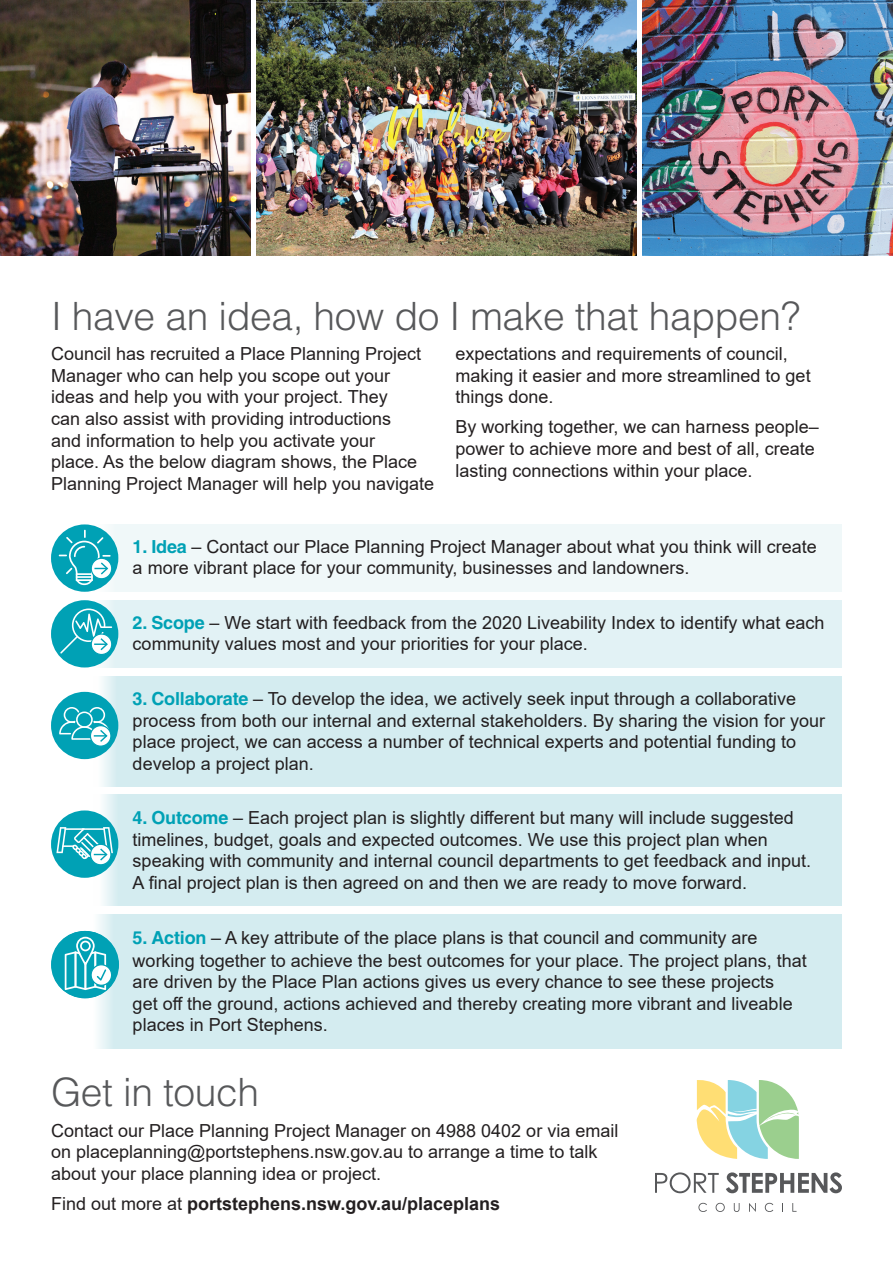
<style>
.page{position:relative;width:893px;height:1263px;background:#fff}
.page>*{position:absolute;margin:0;border:0;box-sizing:border-box;transform-origin:0 0}
.t1{font:300 39px "Helvetica";letter-spacing:-.01em;color:#57585a}
.t2{font:18px/21.6px "Arial";color:#231f20}
.t3{font:700 18px "Arial";color:#231f20}
.s1{font-family:"Helvetica";font-weight:700;color:#00a1b5}
.s2{font-weight:400}
</style>
<div class="page">
<img style="left:643px;top:0;width:250px;height:255px">
<img style="left:0;top:0;width:250px;height:255px">
<img style="left:256px;top:0;width:381px;height:255px">
<div style="left:93px;top:676px;width:749px;height:110px;background:#d4ecf0"></div>
<div style="left:51px;top:692px;width:67px;height:67px;background:#00a1b5;border-radius:50%"></div>
<svg style="left:90px;top:726px;width:21px;height:20px"></svg>
<div style="left:90px;top:725px;width:22px;height:22px;border:1px solid #00a1b5;border-radius:50%"></div>
<svg style="left:59px;top:707px;width:51px;height:36px"></svg>
<div style="left:93px;top:600px;width:749px;height:67px;background:#e2f2f5"></div>
<div style="left:51px;top:600px;width:67px;height:67px;background:#00a1b5;border-radius:50%"></div>
<div style="left:91px;top:633px;width:21px;height:22px;border:1px solid #00a1b5;border-radius:50%"></div>
<svg style="left:60px;top:608px;width:52px;height:45px"></svg>
<div style="left:93px;top:795px;width:749px;height:111px;background:#d4ecf0"></div>
<div style="left:51px;top:810px;width:67px;height:68px;background:#00a1b5;border-radius:50%"></div>
<svg style="left:90px;top:844px;width:21px;height:21px"></svg>
<div style="left:90px;top:844px;width:22px;height:21px;border:1px solid #00a1b5;border-radius:50%"></div>
<svg style="left:56px;top:827px;width:57px;height:35px"></svg>
<div style="left:93px;top:914px;width:749px;height:134px;background:#d4ecf0"></div>
<div style="left:51px;top:931px;width:67px;height:67px;background:#00a1b5;border-radius:50%"></div>
<svg style="left:91px;top:965px;width:21px;height:20px"></svg>
<div style="left:91px;top:964px;width:21px;height:22px;border:1px solid #00a1b5;border-radius:50%"></div>
<svg style="left:65px;top:937px;width:41px;height:53px"></svg>
<div style="left:93px;top:524px;width:749px;height:68px;background:#f0f8f9"></div>
<div style="left:51px;top:524px;width:67px;height:68px;background:#00a1b5;border-radius:50%"></div>
<div style="left:91px;top:558px;width:21px;height:21px;border:1px solid #00a1b5;border-radius:50%"></div>
<svg style="left:59px;top:530px;width:52px;height:55px"></svg>
<svg style="left:655px;top:1172px;width:64px;height:21px"></svg>
<svg style="left:726px;top:1172px;width:116px;height:21px"></svg>
<svg style="left:698px;top:1203px;width:9px;height:9px"></svg>
<svg style="left:716px;top:1203px;width:9px;height:9px"></svg>
<svg style="left:734px;top:1203px;width:6px;height:9px"></svg>
<svg style="left:749px;top:1203px;width:7px;height:9px"></svg>
<svg style="left:765px;top:1203px;width:8px;height:9px"></svg>
<svg style="left:792px;top:1203px;width:4px;height:9px"></svg>
<svg style="left:696px;top:1080px;width:103px;height:79px"></svg>
<h1 class="t1" style="left:51px;top:292px;width:751px">I have an idea, how do I make that happen?</h1>
<p class="t2" style="left:51px;top:343px;width:385px">Council has recruited a Place Planning Project Manager who can help you scope out your ideas and help you with your project. They<br>can also assist with providing introductions<br>and information to help you activate your<br>place. As the below diagram shows, the Place Planning Project Manager will help you navigate</p>
<p class="t2" style="left:455px;top:343px;width:357px">expectations and requirements of council, making it easier and more streamlined to get things done.</p>
<p class="t2" style="left:455px;top:416px;width:365px">By working together, we can harness people– power to achieve more and best of all, create lasting connections within your place.</p>
<p class="t2" style="left:133px;top:536px;width:686px"><span class="s1">1. Idea</span> – Contact our Place Planning Project Manager about what you think will create a more vibrant place for your community, businesses and landowners.</p>
<p class="t2" style="left:133px;top:611px;width:693px"><span class="s1">2. Scope</span> – We start with feedback from the 2020 Liveability Index to identify what each community values most and your priorities for your place.</p>
<p class="t2" style="left:133px;top:688px;width:694px"><span class="s1">3. Collaborate</span> – To develop the idea, we actively seek input through a collaborative process from both our internal and external stakeholders. By sharing the vision for your place project, we can access a number of technical experts and potential funding to develop a project plan.</p>
<p class="t2" style="left:133px;top:807px;width:680px"><span class="s1">4. Outcome</span> – Each project plan is slightly different but many will include suggested timelines, budget, goals and expected outcomes. We use this project plan when speaking with community and internal council departments to get feedback and input.<br>A final project plan is then agreed on and then we are ready to move forward.</p>
<p class="t2" style="left:133px;top:927px;width:676px"><span class="s1">5. Action</span> – A key attribute of the place plans is that council and community are working together to achieve the best outcomes for your place. The project plans, that are driven by the Place Plan actions gives us every chance to see these projects<br>get off the ground, actions achieved and thereby creating more vibrant and liveable places in Port Stephens.</p>
<h1 class="t1" style="left:51px;top:1068px;width:210px">Get in touch</h1>
<p class="t2" style="left:51px;top:1119px;width:569px">Contact our Place Planning Project Manager on 4988 0402 or via email on placeplanning@portstephens.nsw.gov.au to arrange a time to talk about your place planning idea or project.</p>
<p class="t3" style="left:51px;top:1191px;width:451px"><span class="s2">Find out more at</span> portstephens.nsw.gov.au/placeplans</p>
</div>
